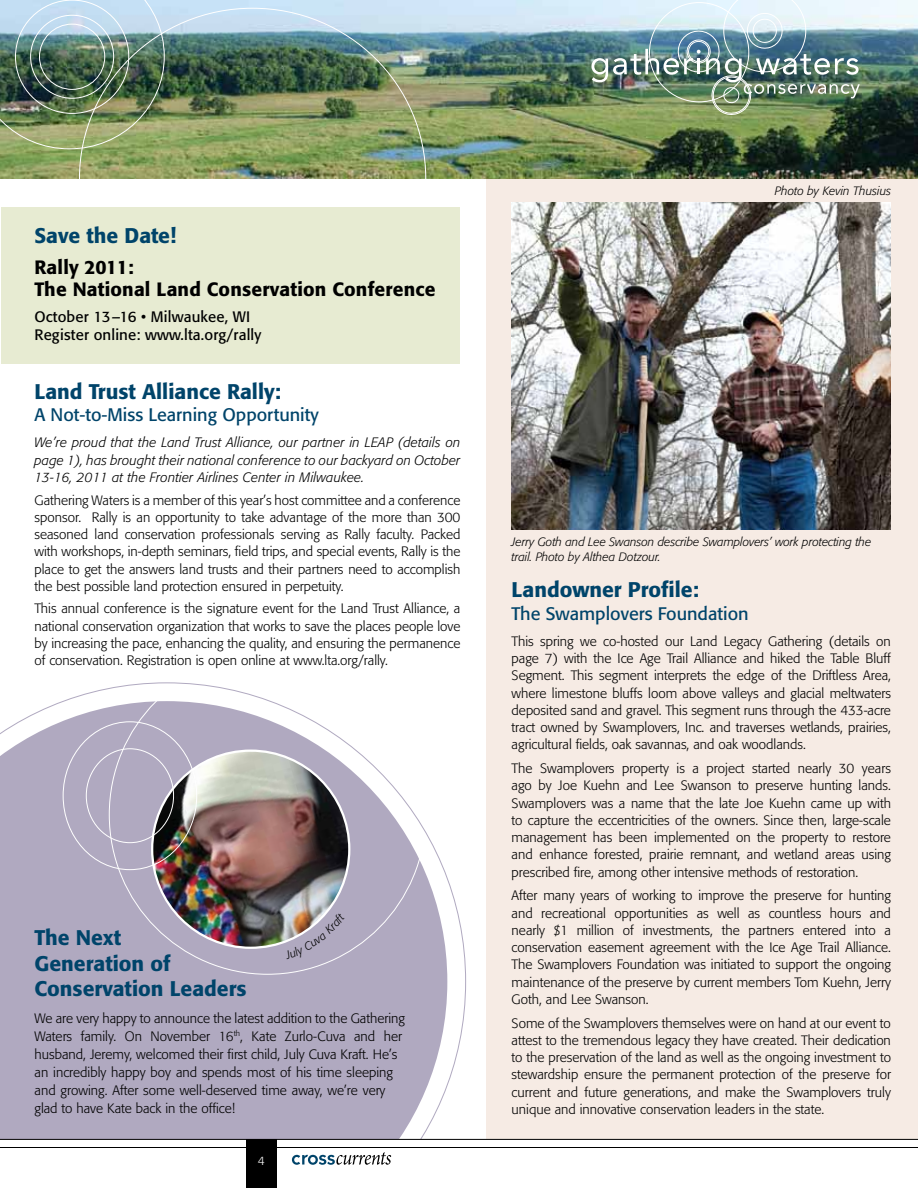
<style>
.page{position:relative;width:918px;height:1188px;background:#fff}
.page>*{position:absolute;margin:0;border:0;box-sizing:border-box;transform-origin:0 0}
.t1{font:500 21px/25.5px "Formata";color:#00446a}
.t2{font:500 19.2px/22.5px "Formata";letter-spacing:.01em;color:#000}
.t3{font:18px "Formata";color:#00446a}
.t4{font:15px/18px "Formata";letter-spacing:.01em;color:#000}
.t5{font:300 13.5px/17.2px "Formata";color:#000;text-align:justify}
.t6{font:italic 300 13.5px/17.2px "Formata";letter-spacing:.01em;color:#000;text-align:justify}
.t7{font:italic 300 12px/15px "Formata";letter-spacing:-.005em;color:#000}
.t8{font:300 12px "Formata";color:#fff}
</style>
<div class="page">
<img style="left:0;top:0;width:918px;height:178px">
<img style="left:0;top:0;width:165px;height:149px">
<div style="left:1px;top:207px;width:459px;height:157px;background:#e7ebd2"></div>
<div style="left:486px;top:178px;width:432px;height:962px;background:#f6ebe4"></div>
<svg style="left:0;top:682px;width:466px;height:457px"></svg>
<hr style="left:0;top:1139px;width:918px;height:1px;background:#000">
<hr style="left:0;top:1147px;width:918px;height:1px;background:#000">
<div style="left:246px;top:1139px;width:31px;height:49px;background:#000"></div>
<svg style="left:292px;top:1152px;width:99px;height:13px"></svg>
<img style="left:591px;top:0;width:269px;height:117px">
<div style="left:39px;top:24px;width:66px;height:66px;border:1px solid #fff;border-radius:50%"></div>
<img style="left:512px;top:202px;width:379px;height:327px">
<svg style="left:284px;top:913px;width:61px;height:47px;background:#b5aab6"></svg>
<h1 class="t1" style="left:34px;top:223px;width:143px">Save the Date!</h1>
<h2 class="t2" style="left:34px;top:256px;width:403px">Rally 2011:<br>The National Land Conservation Conference</h2>
<p class="t4" style="left:34px;top:308px;width:228px">October 13–16 • Milwaukee, WI<br>Register online: www.lta.org/rally</p>
<h1 class="t1" style="left:34px;top:379px;width:248px">Land Trust Alliance Rally:</h1>
<h3 class="t3" style="left:34px;top:404px;width:286px">A Not-to-Miss Learning Opportunity</h3>
<p class="t6" style="left:34px;top:434px;width:428px">We’re proud that the Land Trust Alliance, our partner in LEAP (details on page 1), has brought their national conference to our backyard on October 13-16, 2011 at the Frontier Airlines Center in Milwaukee.</p>
<p class="t5" style="left:34px;top:491px;width:428px">Gathering Waters is a member of this year’s host committee and a conference sponsor. Rally is an opportunity to take advantage of the more than 300 seasoned land conservation professionals serving as Rally faculty. Packed with workshops, in-depth seminars, field trips, and special events, Rally is the place to get the answers land trusts and their partners need to accomplish the best possible land protection ensured in perpetuity.</p>
<p class="t5" style="left:34px;top:600px;width:428px">This annual conference is the signature event for the Land Trust Alliance, a national conservation organization that works to save the places people love by increasing the pace, enhancing the quality, and ensuring the permanence of conservation. Registration is open online at www.lta.org/rally.</p>
<h1 class="t1" style="left:35px;top:925px;width:214px">The Next<br>Generation of<br>Conservation Leaders</h1>
<p class="t5" style="left:35px;top:1009px;width:372px;line-height:18px;text-align:left">We are very happy to announce the latest addition to the Gathering Waters family. On November 16<sup>th</sup>, Kate Zurlo-Cuva and her husband, Jeremy, welcomed their first child, July Cuva Kraft. He’s an incredibly happy boy and spends most of his time sleeping and growing. After some well-deserved time away, we’re very glad to have Kate back in the office!</p>
<p class="t8" style="left:258px;top:1153px;width:8px">4</p>
<p class="t7" style="left:775px;top:183px;width:118px">Photo by Kevin Thusius</p>
<p class="t7" style="left:512px;top:534px;width:361px">Jerry Goth and Lee Swanson describe Swamplovers’ work protecting the trail. Photo by Althea Dotzour.</p>
<h1 class="t1" style="left:512px;top:577px;width:189px">Landowner Profile:</h1>
<h3 class="t3" style="left:512px;top:603px;width:239px">The Swamplovers Foundation</h3>
<p class="t5" style="left:512px;top:633px;width:381px">This spring we co-hosted our Land Legacy Gathering (details on page 7) with the Ice Age Trail Alliance and hiked the Table Bluff Segment. This segment interprets the edge of the Driftless Area, where limestone bluffs loom above valleys and glacial meltwaters deposited sand and gravel. This segment runs through the 433-acre tract owned by Swamplovers, Inc. and traverses wetlands, prairies, agricultural fields, oak savannas, and oak woodlands.</p>
<p class="t5" style="left:512px;top:760px;width:381px">The Swamplovers property is a project started nearly 30 years ago by Joe Kuehn and Lee Swanson to preserve hunting lands.<br>Swamplovers was a name that the late Joe Kuehn came up with to capture the eccentricities of the owners. Since then, large-scale management has been implemented on the property to restore and enhance forested, prairie remnant, and wetland areas using prescribed fire, among other intensive methods of restoration.</p>
<p class="t5" style="left:512px;top:887px;width:381px">After many years of working to improve the preserve for hunting and recreational opportunities as well as countless hours and nearly $1 million of investments, the partners entered into a conservation easement agreement with the Ice Age Trail Alliance.<br>The Swamplovers Foundation was initiated to support the ongoing maintenance of the preserve by current members Tom Kuehn, Jerry Goth, and Lee Swanson.</p>
<p class="t5" style="left:512px;top:1014px;width:381px">Some of the Swamplovers themselves were on hand at our event to attest to the tremendous legacy they have created. Their dedication to the preservation of the land as well as the ongoing investment to stewardship ensure the permanent protection of the preserve for current and future generations, and make the Swamplovers truly unique and innovative conservation leaders in the state.</p>
</div>
